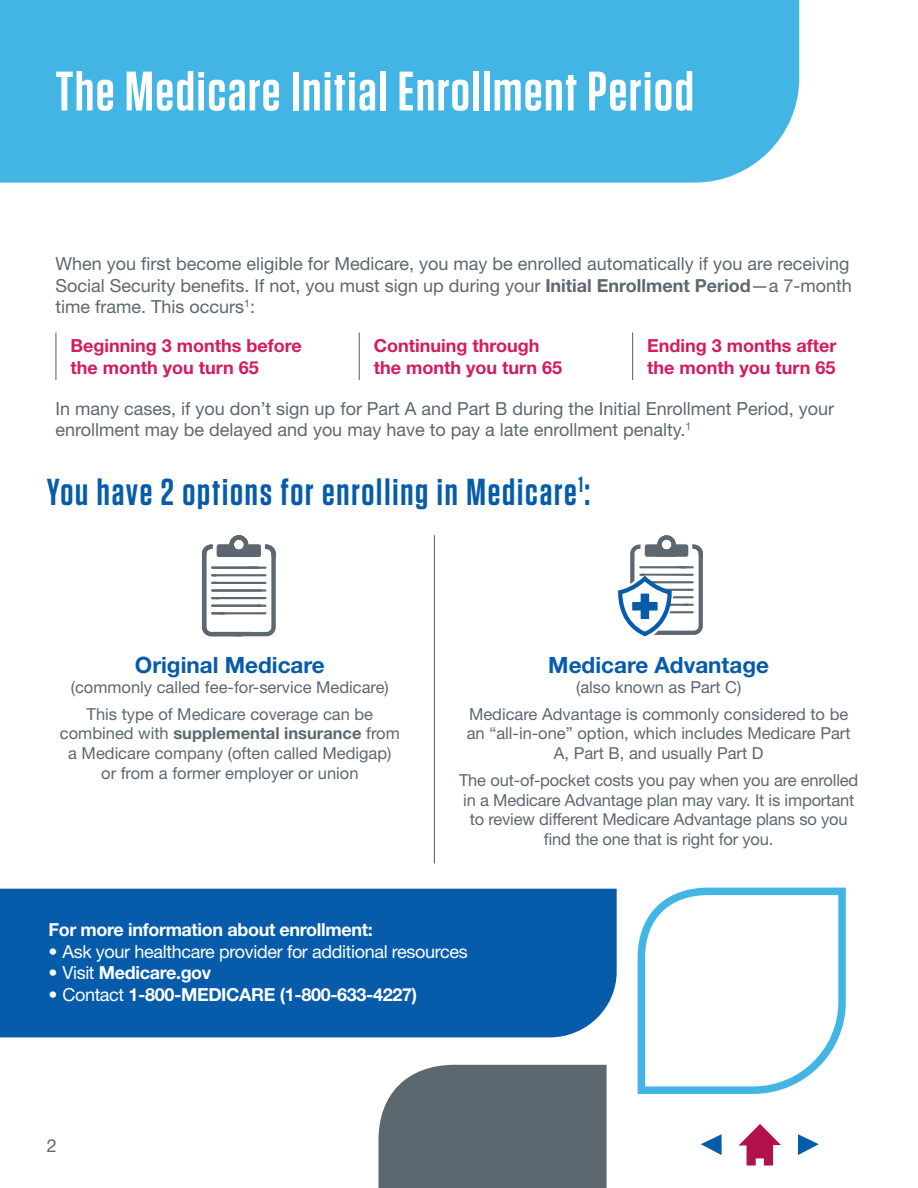
<style>
.page{position:relative;width:918px;height:1188px;background:#fff}
.page>*{position:absolute;margin:0;border:0;box-sizing:border-box;transform-origin:0 0}
.t1{font:600 55.5px "Tungsten";letter-spacing:.03em;color:#fff}
.t2{font:600 37.5px "Tungsten";letter-spacing:.05em;color:#065baa}
.t3{font:700 22.5px "Helvetica Neue LT Std";color:#065baa}
.t4{font:18px/21.6px "Helvetica Neue LT Std";color:#5d6770}
.t5{font:700 18px/21.6px "Helvetica Neue LT Std";color:#d51b5d}
.t6{font:700 18px "Helvetica Neue LT Std";letter-spacing:-.02em;color:#fff}
.t7{font:18px "Helvetica Neue LT Std";letter-spacing:-.02em;color:#fff}
.t8{font:16.5px/19.8px "Helvetica Neue LT Std";color:#5d6770;text-align:center}
.s1{font-weight:700}
.s2{font-weight:400}
</style>
<div class="page">
<div style="left:0;top:0;width:799px;height:183px;background:#43b5e4"></div>
<div style="left:378px;top:1065px;width:229px;height:123px;background:#5d6770"></div>
<div style="left:0;top:889px;width:617px;height:148px;background:#065baa"></div>
<svg style="left:618px;top:535px;width:85px;height:101px"></svg>
<svg style="left:202px;top:535px;width:74px;height:101px"></svg>
<hr style="left:434px;top:535px;width:1px;height:329px;background:#58595b">
<hr style="left:56px;top:333px;width:1px;height:47px;background:#58595b">
<hr style="left:359px;top:333px;width:1px;height:47px;background:#58595b">
<hr style="left:632px;top:333px;width:1px;height:47px;background:#58595b">
<svg style="left:637px;top:887px;width:209px;height:207px"></svg>
<svg style="left:739px;top:1124px;width:42px;height:42px"></svg>
<svg style="left:701px;top:1134px;width:21px;height:21px"></svg>
<svg style="left:798px;top:1134px;width:21px;height:21px"></svg>
<h1 class="t1" style="left:56px;top:62px;width:640px">The Medicare Initial Enrollment Period</h1>
<p class="t4" style="left:56px;top:253px;width:798px">When you first become eligible for Medicare, you may be enrolled automatically if you are receiving<br>Social Security benefits. If not, you must sign up during your <span class="s1">Initial Enrollment Period</span>—a 7-month time frame. This occurs<sup>1</sup>:</p>
<p class="t5" style="left:70px;top:334px;width:233px">Beginning 3 months before the month you turn 65</p>
<p class="t5" style="left:374px;top:334px;width:190px">Continuing through the month you turn 65</p>
<p class="t5" style="left:647px;top:334px;width:191px">Ending 3 months after the month you turn 65</p>
<p class="t4" style="left:56px;top:397px;width:780px">In many cases, if you don’t sign up for Part A and Part B during the Initial Enrollment Period, your enrollment may be delayed and you may have to pay a late enrollment penalty.<sup>1</sup></p>
<h2 class="t2" style="left:47px;top:472px;width:545px">You have 2 options for enrolling in Medicare<sup>1</sup>:</h2>
<h3 class="t3" style="left:135px;top:651px;width:191px">Original Medicare</h3>
<p class="t8" style="left:71px;top:674px;width:320px;line-height:26.5px">(commonly called fee-for-service Medicare)<br>This type of Medicare coverage can be</p>
<p class="t8" style="left:60px;top:723px;width:341px">combined with <span class="s1">supplemental insurance</span> from a Medicare company (often called Medigap) or from a former employer or union</p>
<h3 class="t3" style="left:548px;top:651px;width:222px">Medicare Advantage</h3>
<p class="t8" style="left:469px;top:674px;width:381px;line-height:26.5px">(also known as Part C)<br>Medicare Advantage is commonly considered to be</p>
<p class="t8" style="left:467px;top:723px;width:385px">an “all-in-one” option, which includes Medicare Part<br>A, Part B, and usually Part D</p>
<p class="t8" style="left:459px;top:770px;width:401px">The out-of-pocket costs you pay when you are enrolled in a Medicare Advantage plan may vary. It is important to review different Medicare Advantage plans so you find the one that is right for you.</p>
<p class="t6" style="left:48px;top:919px;width:326px">For more information about enrollment:</p>
<p class="t7" style="left:48px;top:941px;width:421px">• Ask your healthcare provider for additional resources</p>
<p class="t6" style="left:48px;top:962px;width:164px"><span class="s2">• Visit</span> Medicare.gov</p>
<p class="t6" style="left:48px;top:983px;width:370px"><span class="s2">• Contact</span> 1-800-MEDICARE (1-800-633-4227)</p>
<p class="t4" style="left:47px;top:1135px;width:12px">2</p>
</div>
